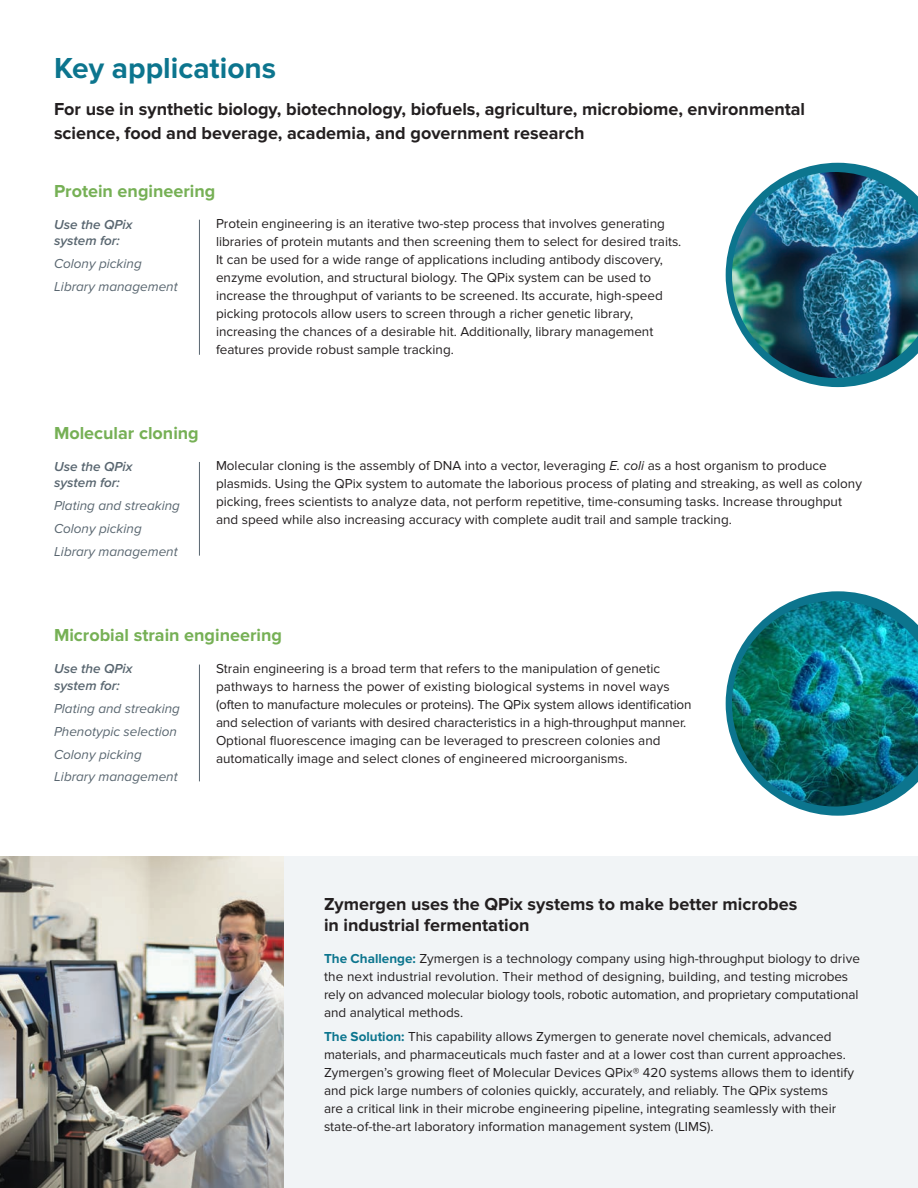
<style>
.page{position:relative;width:918px;height:1188px;background:#fff}
.page>*{position:absolute;margin:0;border:0;box-sizing:border-box;transform-origin:0 0}
.Page_Title{font:700 30px "Proxima Nova";color:#0c758e}
.Body{font:700 18px/24px "Proxima Nova";color:#231f20}
.Page_Title-2{font:700 18px/21.6px "Proxima Nova";color:#231f20}
.Body-2{font:700 18px "Proxima Nova";color:#76b055}
.Body-3{font:13.5px/18px "Proxima Nova";color:#231f20}
.Body-4{font:italic 13.5px "Proxima Nova";color:#596670}
.Body-5{font:italic 600 13.5px "Proxima Nova";color:#596670}
.s1{font-style:italic}
.s2{font-weight:700;color:#0c758e}
</style>
<div class="page">
<svg style="left:726px;top:163px;width:156px;height:224px"></svg>
<img style="left:732px;top:172px;width:186px;height:206px">
<svg style="left:726px;top:591px;width:157px;height:225px"></svg>
<img style="left:732px;top:601px;width:186px;height:206px">
<div style="left:0;top:856px;width:918px;height:332px;background:#f1f4f6"></div>
<img style="left:0;top:856px;width:284px;height:332px">
<hr style="left:199px;top:462px;width:1px;height:94px;background:#596670">
<hr style="left:199px;top:665px;width:1px;height:116px;background:#596670">
<hr style="left:199px;top:220px;width:1px;height:135px;background:#596670">
<p class="Page_Title" style="left:54px;top:50px;width:224px">Key applications</p>
<p class="Body" style="left:54px;top:98px;width:753px">For use in synthetic biology, biotechnology, biofuels, agriculture, microbiome, environmental science, food and beverage, academia, and government research</p>
<p class="Body-2" style="left:54px;top:180px;width:163px">Protein engineering</p>
<p class="Body-5" style="left:54px;top:214px;width:80px">Use the QPix</p>
<p class="Body-5" style="left:54px;top:230px;width:67px">system for:</p>
<p class="Body-4" style="left:54px;top:256px;width:89px">Colony picking</p>
<p class="Body-4" style="left:54px;top:279px;width:125px">Library management</p>
<p class="Body-3" style="left:216px;top:215px;width:467px">Protein engineering is an iterative two-step process that involves generating libraries of protein mutants and then screening them to select for desired traits.<br>It can be used for a wide range of applications including antibody discovery, enzyme evolution, and structural biology. The QPix system can be used to increase the throughput of variants to be screened. Its accurate, high-speed picking protocols allow users to screen through a richer genetic library, increasing the chances of a desirable hit. Additionally, library management features provide robust sample tracking.</p>
<p class="Body-2" style="left:54px;top:423px;width:146px">Molecular cloning</p>
<p class="Body-5" style="left:54px;top:456px;width:80px">Use the QPix</p>
<p class="Body-5" style="left:54px;top:473px;width:67px">system for:</p>
<p class="Body-4" style="left:54px;top:498px;width:128px">Plating and streaking</p>
<p class="Body-4" style="left:54px;top:521px;width:89px">Colony picking</p>
<p class="Body-4" style="left:54px;top:544px;width:125px">Library management</p>
<p class="Body-3" style="left:216px;top:457px;width:647px">Molecular cloning is the assembly of DNA into a vector, leveraging <span class="s1">E. coli</span> as a host organism to produce plasmids. Using the QPix system to automate the laborious process of plating and streaking, as well as colony picking, frees scientists to analyze data, not perform repetitive, time-consuming tasks. Increase throughput and speed while also increasing accuracy with complete audit trail and sample tracking.</p>
<p class="Body-2" style="left:54px;top:625px;width:230px">Microbial strain engineering</p>
<p class="Body-3" style="left:216px;top:660px;width:477px">Strain engineering is a broad term that refers to the manipulation of genetic pathways to harness the power of existing biological systems in novel ways (often to manufacture molecules or proteins). The QPix system allows identification and selection of variants with desired characteristics in a high-throughput manner.<br>Optional fluorescence imaging can be leveraged to prescreen colonies and automatically image and select clones of engineered microorganisms.</p>
<p class="Body-5" style="left:54px;top:659px;width:80px">Use the QPix</p>
<p class="Body-5" style="left:54px;top:675px;width:67px">system for:</p>
<p class="Body-4" style="left:54px;top:701px;width:128px">Plating and streaking</p>
<p class="Body-4" style="left:54px;top:724px;width:125px">Phenotypic selection</p>
<p class="Body-4" style="left:54px;top:747px;width:89px">Colony picking</p>
<p class="Body-4" style="left:54px;top:770px;width:125px">Library management</p>
<p class="Page_Title-2" style="left:324px;top:893px;width:475px">Zymergen uses the QPix systems to make better microbes in industrial fermentation</p>
<p class="Body-3" style="left:324px;top:949px;width:538px"><span class="s2">The Challenge:</span> Zymergen is a technology company using high-throughput biology to drive the next industrial revolution. Their method of designing, building, and testing microbes rely on advanced molecular biology tools, robotic automation, and proprietary computational and analytical methods.</p>
<p class="Body-3" style="left:324px;top:1028px;width:532px"><span class="s2">The Solution:</span> This capability allows Zymergen to generate novel chemicals, advanced materials, and pharmaceuticals much faster and at a lower cost than current approaches.<br>Zymergen’s growing fleet of Molecular Devices QPix® 420 systems allows them to identify and pick large numbers of colonies quickly, accurately, and reliably. The QPix systems<br>are a critical link in their microbe engineering pipeline, integrating seamlessly with their state-of-the-art laboratory information management system (LIMS).</p>
</div>
